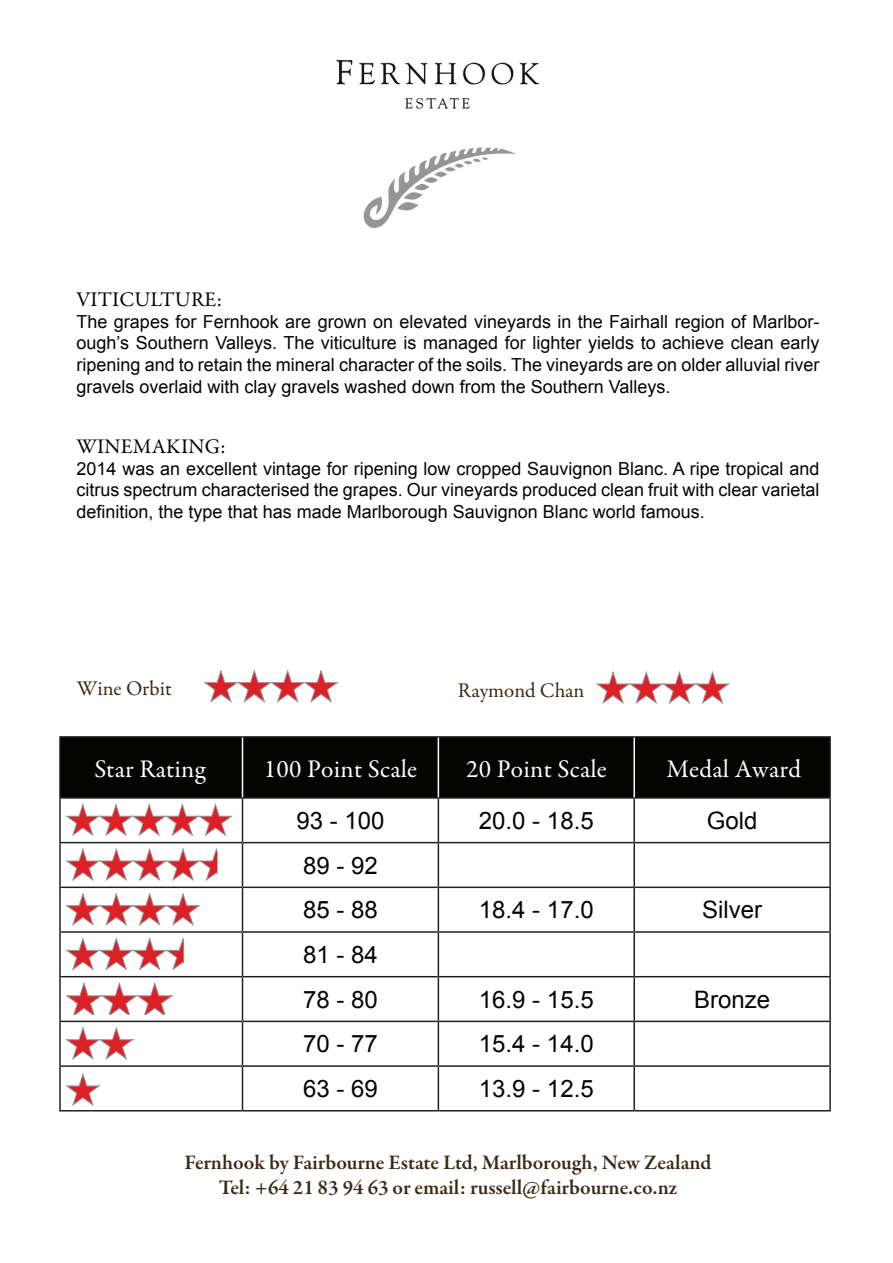
<style>
.page{position:relative;width:893px;height:1263px;background:#fff}
.page>*{position:absolute;margin:0;border:0;box-sizing:border-box;transform-origin:0 0}
.t1{font:25.5px "Garamond Premr Pro";letter-spacing:.01em;color:#fff}
.t2{font:24px/44.7px "Arial";color:#040503}
.t3{font:600 21px/25.2px "Garamond Premr Pro";color:#3d2913;text-align:center}
.t4{font:21px "Garamond Premr Pro";letter-spacing:.01em;color:#040503}
.t5{font:21px "Garamond Premr Pro";color:#3d2913}
.t6{font:18px/21.6px "Arial";color:#040503;text-align:justify}
</style>
<div class="page">
<img style="left:336px;top:59px;width:203px;height:169px">
<div style="left:61px;top:738px;width:768px;height:59px;background:#040503"></div>
<hr style="left:59px;top:736px;width:183px;height:2px;background:#231f20">
<hr style="left:242px;top:736px;width:196px;height:2px;background:#231f20">
<hr style="left:438px;top:736px;width:196px;height:2px;background:#231f20">
<hr style="left:634px;top:736px;width:197px;height:2px;background:#231f20">
<hr style="left:829px;top:738px;width:2px;height:59px;background:#231f20">
<hr style="left:59px;top:797px;width:183px;height:2px;background:#231f20">
<hr style="left:59px;top:799px;width:2px;height:43px;background:#231f20">
<hr style="left:242px;top:797px;width:196px;height:2px;background:#231f20">
<hr style="left:242px;top:799px;width:1px;height:43px;background:#231f20">
<hr style="left:438px;top:797px;width:196px;height:2px;background:#231f20">
<hr style="left:438px;top:799px;width:1px;height:43px;background:#231f20">
<hr style="left:634px;top:797px;width:197px;height:2px;background:#231f20">
<hr style="left:633px;top:799px;width:2px;height:43px;background:#231f20">
<hr style="left:829px;top:799px;width:2px;height:43px;background:#231f20">
<hr style="left:59px;top:842px;width:183px;height:1px;background:#231f20">
<hr style="left:59px;top:843px;width:2px;height:43px;background:#231f20">
<hr style="left:242px;top:842px;width:196px;height:1px;background:#231f20">
<hr style="left:242px;top:843px;width:1px;height:43px;background:#231f20">
<hr style="left:438px;top:842px;width:196px;height:1px;background:#231f20">
<hr style="left:438px;top:843px;width:1px;height:43px;background:#231f20">
<hr style="left:634px;top:842px;width:197px;height:1px;background:#231f20">
<hr style="left:633px;top:843px;width:2px;height:43px;background:#231f20">
<hr style="left:829px;top:843px;width:2px;height:43px;background:#231f20">
<hr style="left:59px;top:886px;width:183px;height:2px;background:#231f20">
<hr style="left:59px;top:888px;width:2px;height:43px;background:#231f20">
<hr style="left:242px;top:886px;width:196px;height:2px;background:#231f20">
<hr style="left:242px;top:888px;width:1px;height:43px;background:#231f20">
<hr style="left:438px;top:886px;width:196px;height:2px;background:#231f20">
<hr style="left:438px;top:888px;width:1px;height:43px;background:#231f20">
<hr style="left:634px;top:886px;width:197px;height:2px;background:#231f20">
<hr style="left:633px;top:888px;width:2px;height:43px;background:#231f20">
<hr style="left:829px;top:888px;width:2px;height:43px;background:#231f20">
<hr style="left:59px;top:931px;width:183px;height:2px;background:#231f20">
<hr style="left:59px;top:933px;width:2px;height:43px;background:#231f20">
<hr style="left:242px;top:931px;width:196px;height:2px;background:#231f20">
<hr style="left:242px;top:933px;width:1px;height:43px;background:#231f20">
<hr style="left:438px;top:931px;width:196px;height:2px;background:#231f20">
<hr style="left:438px;top:933px;width:1px;height:43px;background:#231f20">
<hr style="left:634px;top:931px;width:197px;height:2px;background:#231f20">
<hr style="left:633px;top:933px;width:2px;height:43px;background:#231f20">
<hr style="left:829px;top:933px;width:2px;height:43px;background:#231f20">
<hr style="left:59px;top:976px;width:183px;height:1px;background:#231f20">
<hr style="left:59px;top:977px;width:2px;height:44px;background:#231f20">
<hr style="left:242px;top:976px;width:196px;height:1px;background:#231f20">
<hr style="left:242px;top:977px;width:1px;height:44px;background:#231f20">
<hr style="left:438px;top:976px;width:196px;height:1px;background:#231f20">
<hr style="left:438px;top:977px;width:1px;height:44px;background:#231f20">
<hr style="left:634px;top:976px;width:197px;height:1px;background:#231f20">
<hr style="left:633px;top:977px;width:2px;height:44px;background:#231f20">
<hr style="left:829px;top:977px;width:2px;height:44px;background:#231f20">
<hr style="left:59px;top:1021px;width:183px;height:1px;background:#231f20">
<hr style="left:59px;top:1022px;width:2px;height:43px;background:#231f20">
<hr style="left:242px;top:1021px;width:196px;height:1px;background:#231f20">
<hr style="left:242px;top:1022px;width:1px;height:43px;background:#231f20">
<hr style="left:438px;top:1021px;width:196px;height:1px;background:#231f20">
<hr style="left:438px;top:1022px;width:1px;height:43px;background:#231f20">
<hr style="left:634px;top:1021px;width:197px;height:1px;background:#231f20">
<hr style="left:633px;top:1022px;width:2px;height:43px;background:#231f20">
<hr style="left:829px;top:1022px;width:2px;height:43px;background:#231f20">
<hr style="left:59px;top:1065px;width:183px;height:2px;background:#231f20">
<hr style="left:59px;top:1067px;width:2px;height:43px;background:#231f20">
<hr style="left:242px;top:1065px;width:196px;height:2px;background:#231f20">
<hr style="left:242px;top:1067px;width:1px;height:43px;background:#231f20">
<hr style="left:438px;top:1065px;width:196px;height:2px;background:#231f20">
<hr style="left:438px;top:1067px;width:1px;height:43px;background:#231f20">
<hr style="left:634px;top:1065px;width:197px;height:2px;background:#231f20">
<hr style="left:633px;top:1067px;width:2px;height:43px;background:#231f20">
<hr style="left:829px;top:1067px;width:2px;height:43px;background:#231f20">
<hr style="left:59px;top:1110px;width:183px;height:1px;background:#231f20">
<hr style="left:242px;top:1110px;width:196px;height:1px;background:#231f20">
<hr style="left:438px;top:1110px;width:196px;height:1px;background:#231f20">
<hr style="left:634px;top:1110px;width:197px;height:1px;background:#231f20">
<hr style="left:242px;top:738px;width:1px;height:59px;background:#fff">
<hr style="left:59px;top:738px;width:2px;height:59px;background:#231f20">
<hr style="left:438px;top:738px;width:1px;height:59px;background:#fff">
<hr style="left:633px;top:738px;width:2px;height:59px;background:#fff">
<svg style="left:66px;top:804px;width:166px;height:32px"></svg>
<svg style="left:66px;top:849px;width:151px;height:32px"></svg>
<svg style="left:66px;top:894px;width:133px;height:31px"></svg>
<svg style="left:66px;top:938px;width:118px;height:32px"></svg>
<svg style="left:66px;top:983px;width:107px;height:31px"></svg>
<svg style="left:66px;top:1028px;width:68px;height:31px"></svg>
<svg style="left:66px;top:1073px;width:34px;height:33px"></svg>
<svg style="left:596px;top:672px;width:133px;height:31px"></svg>
<svg style="left:204px;top:670px;width:134px;height:32px"></svg>
<p class="t4" style="left:77px;top:287px;width:147px">VITICULTURE:</p>
<p class="t6" style="left:77px;top:311px;width:744px">The grapes for Fernhook are grown on elevated vineyards in the Fairhall region of Marlbor&shy;ough’s Southern Valleys. The viticulture is managed for lighter yields to achieve clean early ripening and to retain the mineral character of the soils. The vineyards are on older alluvial river gravels overlaid with clay gravels washed down from the Southern Valleys.</p>
<p class="t4" style="left:77px;top:434px;width:151px">WINEMAKING:</p>
<p class="t6" style="left:77px;top:458px;width:744px">2014 was an excellent vintage for ripening low cropped Sauvignon Blanc. A ripe tropical and citrus spectrum characterised the grapes. Our vineyards produced clean fruit with clear varietal definition, the type that has made Marlborough Sauvignon Blanc world famous.</p>
<p class="t5" style="left:77px;top:676px;width:97px">Wine Orbit</p>
<p class="t5" style="left:458px;top:677px;width:128px">Raymond Chan</p>
<h1 class="t1" style="left:95px;top:753px;width:112px">Star Rating</h1>
<h1 class="t1" style="left:264px;top:753px;width:155px">100 Point Scale</h1>
<h1 class="t1" style="left:466px;top:753px;width:142px">20 Point Scale</h1>
<h1 class="t1" style="left:666px;top:753px;width:136px">Medal Award</h1>
<h2 class="t2" style="left:296px;top:798px;width:90px">93 - 100</h2>
<h2 class="t2" style="left:479px;top:798px;width:116px">20.0 - 18.5</h2>
<h2 class="t2" style="left:707px;top:798px;width:52px">Gold</h2>
<h2 class="t2" style="left:303px;top:843px;width:76px">89 - 92<br>85 - 88</h2>
<h2 class="t2" style="left:479px;top:888px;width:116px">18.4 - 17.0</h2>
<h2 class="t2" style="left:702px;top:888px;width:61px">Silver</h2>
<h2 class="t2" style="left:303px;top:932px;width:76px">81 - 84<br>78 - 80</h2>
<h2 class="t2" style="left:479px;top:977px;width:116px">16.9 - 15.5</h2>
<h2 class="t2" style="left:694px;top:977px;width:78px">Bronze</h2>
<h2 class="t2" style="left:303px;top:1022px;width:76px">70 - 77</h2>
<h2 class="t2" style="left:479px;top:1022px;width:116px">15.4 - 14.0</h2>
<h2 class="t2" style="left:303px;top:1067px;width:76px">63 - 69</h2>
<h2 class="t2" style="left:479px;top:1067px;width:116px">13.9 - 12.5</h2>
<p class="t3" style="left:184px;top:1150px;width:529px">Fernhook by Fairbourne Estate Ltd, Marlborough, New Zealand<br>Tel: +64 21 83 94 63 or email: russell@fairbourne.co.nz</p>
</div>
